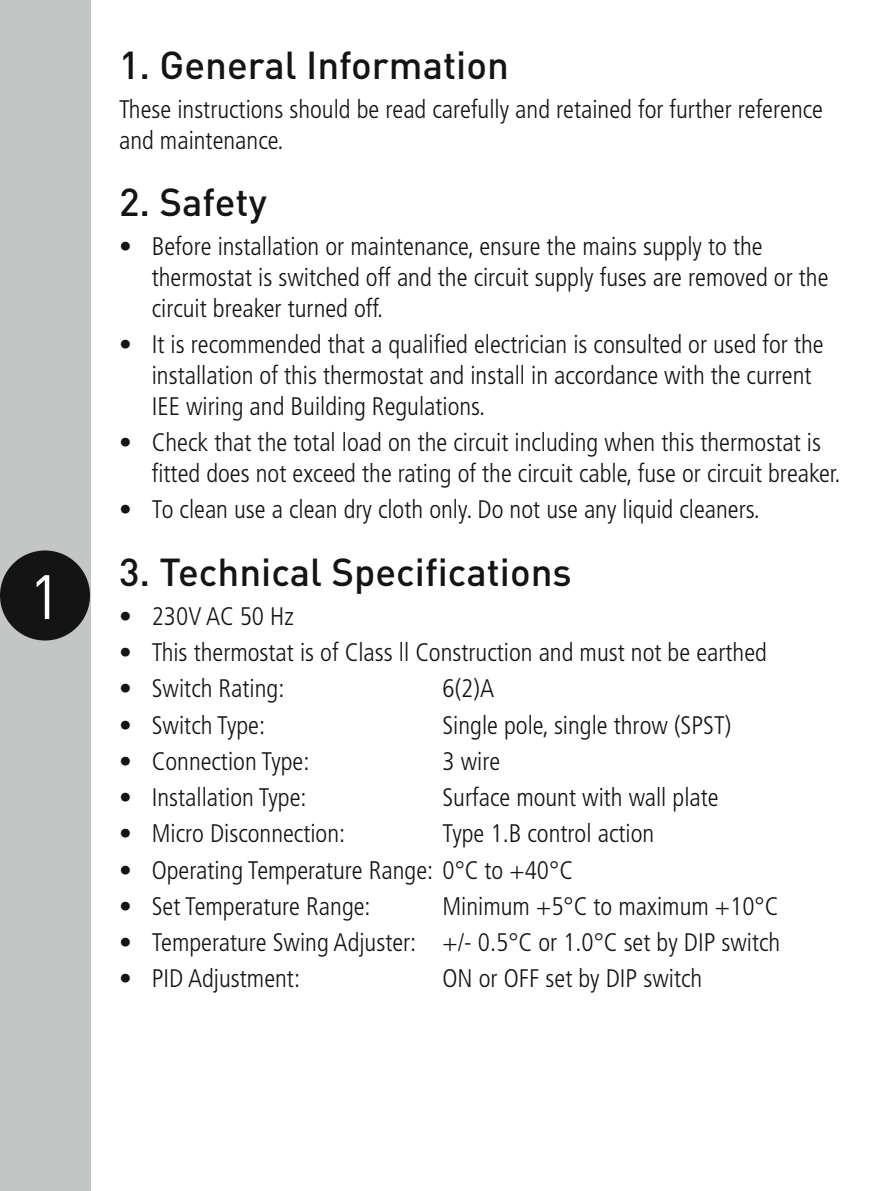
<style>
.page{position:relative;width:893px;height:1191px;background:#fff}
.page>*{position:absolute;margin:0;border:0;box-sizing:border-box;transform-origin:0 0}
.t1{font:61.6px "DINOT";color:#fff}
.t2{font:500 38.5px "DINOT";color:#141415}
.t3{font:300 condensed 25.55px/30.8px "Frutiger LT";color:#141415}
</style>
<div class="page">
<div style="left:0;top:0;width:90px;height:1191px;background:#c4c5c5"></div>
<div style="left:0;top:550px;width:90px;height:90px;background:#141415;border-radius:50%"></div>
<h1 class="t1" style="left:29px;top:558px;width:34px">1</h1>
<h2 class="t2" style="left:119px;top:41px;width:391px">1. General Information</h2>
<p class="t3" style="left:119px;top:94px;width:705px">These instructions should be read carefully and retained for further reference and maintenance.</p>
<h2 class="t2" style="left:119px;top:178px;width:149px">2. Safety</h2>
<p class="t3" style="left:152px;top:231px;width:678px;text-indent:-33px">• Before installation or maintenance, ensure the mains supply to the thermostat is switched off and the circuit supply fuses are removed or the circuit breaker turned off.</p>
<p class="t3" style="left:152px;top:329px;width:673px;text-indent:-33px">• It is recommended that a qualified electrician is consulted or used for the installation of this thermostat and install in accordance with the current<br>IEE wiring and Building Regulations.</p>
<p class="t3" style="left:152px;top:427px;width:690px;text-indent:-33px">• Check that the total load on the circuit including when this thermostat is fitted does not exceed the rating of the circuit cable, fuse or circuit breaker.</p>
<p class="t3" style="left:119px;top:494px;width:642px">• To clean use a clean dry cloth only. Do not use any liquid cleaners.</p>
<h2 class="t2" style="left:119px;top:547px;width:454px">3. Technical Specifications</h2>
<p class="t3" style="left:119px;top:601px;width:176px">• 230V AC 50 Hz</p>
<p class="t3" style="left:119px;top:637px;width:649px">• This thermostat is of Class ll Construction and must not be earthed</p>
<p class="t3" style="left:119px;top:673px;width:167px">• Switch Rating:</p>
<p class="t3" style="left:442px;top:673px;width:53px">6(2)A</p>
<p class="t3" style="left:119px;top:709px;width:148px">• Switch Type:</p>
<p class="t3" style="left:442px;top:709px;width:290px">Single pole, single throw (SPST)</p>
<p class="t3" style="left:119px;top:746px;width:192px">• Connection Type:</p>
<p class="t3" style="left:442px;top:746px;width:59px">3 wire</p>
<p class="t3" style="left:119px;top:782px;width:189px">• Installation Type:</p>
<p class="t3" style="left:442px;top:782px;width:278px">Surface mount with wall plate</p>
<p class="t3" style="left:119px;top:818px;width:228px">• Micro Disconnection:</p>
<p class="t3" style="left:442px;top:818px;width:213px">Type 1.B control action</p>
<p class="t3" style="left:119px;top:854px;width:455px">• Operating Temperature Range: 0°C to +40°C</p>
<p class="t3" style="left:119px;top:891px;width:253px">• Set Temperature Range:</p>
<p class="t3" style="left:442px;top:891px;width:337px">Minimum +5°C to maximum +10°C</p>
<p class="t3" style="left:119px;top:927px;width:663px">• Temperature Swing Adjuster: +/- 0.5°C or 1.0°C set by DIP switch</p>
<p class="t3" style="left:119px;top:963px;width:183px">• PID Adjustment:</p>
<p class="t3" style="left:442px;top:963px;width:261px">ON or OFF set by DIP switch</p>
</div>
